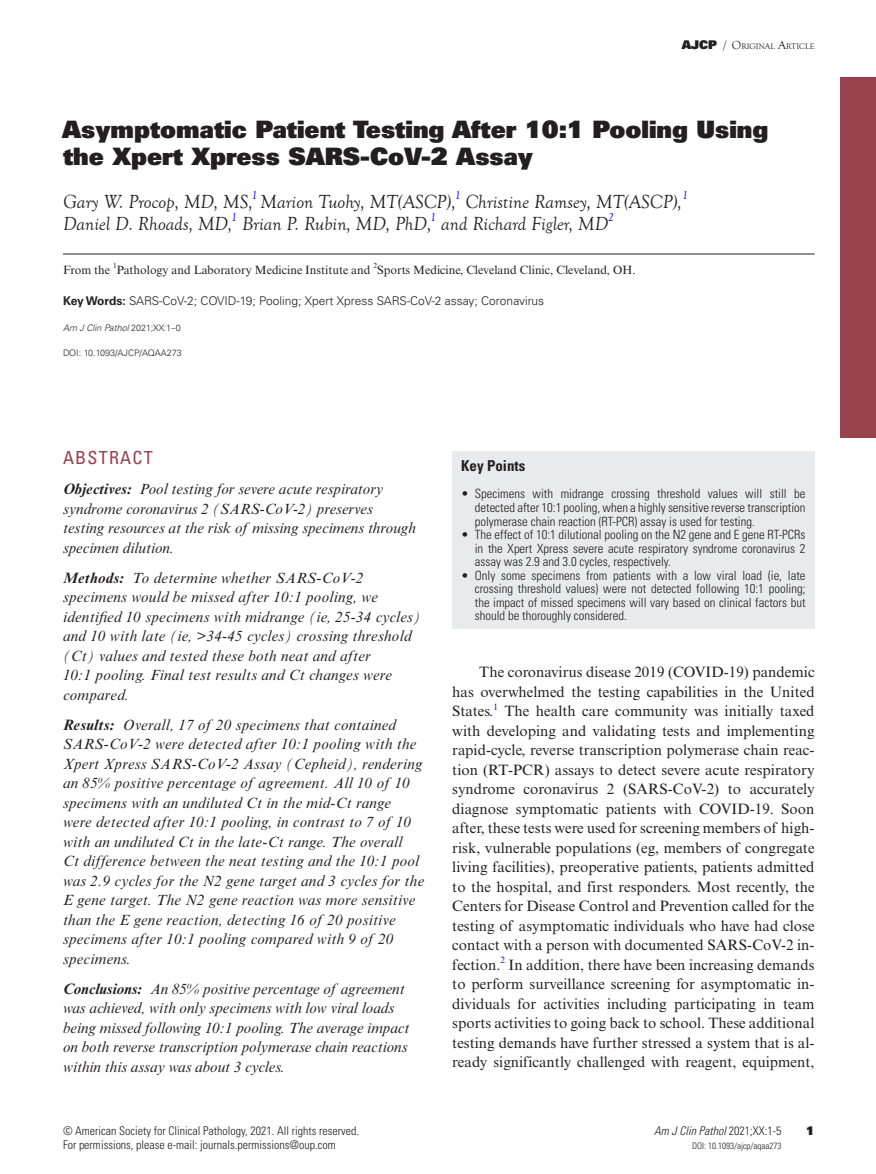
<style>
.page{position:relative;width:876px;height:1174px;background:#fff}
.page>*{position:absolute;margin:0;border:0;box-sizing:border-box;transform-origin:0 0}
.t1{font:24px/27px "Univers LT Std X Black";color:#231f20}
.t2{font:italic 19.5px "Goudy Old Style T";color:#231f20}
.t3{font:condensed 18px "Univers LT Std";letter-spacing:.07em;color:#99424e}
.t4{font:15px/19.5px "Times New Roman MT Std";letter-spacing:.005em;color:#231f20;text-align:justify}
.t5{font:italic 15px/19.5px "Times New Roman MT Std";letter-spacing:.02em;color:#231f20}
.t6{font:italic 15px/19.5px "Times New Roman MT Std";color:#231f20}
.t7{font:700 condensed 15px "Univers LT Std";color:#231f20}
.t8{font:300 condensed 12.75px/13.5px "Univers LT Std";color:#231f20;text-align:justify}
.t9{font:300 condensed 12px/13.5px "Univers LT Std";color:#231f20}
.t10{font:12px "Times New Roman MT Std";color:#231f20}
.t11{font:300 12px "Univers LT Std";color:#231f20}
.t12{font:italic 300 condensed 12px "Univers LT Std";color:#231f20}
.t13{font:12px "Univers LT Std X Black";color:#231f20}
.t14{font:italic 11.85px "Goudy Old Style T";color:#00f}
.t15{font:9.15px "Times New Roman MT Std";color:#00f}
.t16{font:300 condensed 9px "Univers LT Std";color:#231f20}
.t17{font:italic 300 9px "Univers LT Std";color:#231f20}
.t18{font:300 9px "Univers LT Std";color:#231f20}
.t19{font:8.4px "Goudy Old Style T";color:#231f20}
.t20{font:7.35px "Times New Roman MT Std";color:#231f20}
.s1{font-family:"Univers LT Std X Black";font-size:12px}
.s2{font-style:italic;font-size:12px}
.s3{font-size:12px}
.s4{font-weight:700}
.s5{font-style:normal}
.s6{font-style:normal;font-stretch:condensed}
</style>
<div class="page">
<hr style="left:63px;top:254px;width:751px;height:1px;background:#231f20">
<div style="left:841px;top:78px;width:35px;height:360px;background:#99424e"></div>
<div style="left:452px;top:451px;width:362px;height:178px;background:#e9eaeb"></div>
<p class="t19" style="left:682px;top:42px;width:134px"><span class="s1">AJCP</span> <span class="s2">/</span> <span class="s3">O</span>RIGINAL <span class="s3">A</span>RTICLE</p>
<h1 class="t1" style="left:62px;top:115px;width:708px">Asymptomatic Patient Testing After 10:1 Pooling Using the Xpert Xpress SARS-CoV-2 Assay</h1>
<h2 class="t2" style="left:63px;top:191px;width:394px">Gary W. Procop, MD, MS, Marion Tuohy, MT(ASCP),</h2>
<p class="t14" style="left:252px;top:189px;width:7px">1</p>
<p class="t14" style="left:455px;top:189px;width:7px">1</p>
<h2 class="t2" style="left:465px;top:191px;width:218px">Christine Ramsey, MT(ASCP),</h2>
<p class="t14" style="left:682px;top:189px;width:7px">1</p>
<h2 class="t2" style="left:63px;top:213px;width:171px">Daniel D. Rhoads, MD,</h2>
<p class="t14" style="left:231px;top:211px;width:7px">1</p>
<h2 class="t2" style="left:242px;top:213px;width:191px">Brian P. Rubin, MD, PhD,</h2>
<p class="t14" style="left:430px;top:211px;width:7px">1</p>
<h2 class="t2" style="left:441px;top:213px;width:169px">and Richard Figler, MD</h2>
<p class="t14" style="left:608px;top:211px;width:7px">2</p>
<p class="t10" style="left:63px;top:263px;width:49px">From the</p>
<p class="t20" style="left:113px;top:261px;width:5px">1</p>
<p class="t10" style="left:117px;top:263px;width:255px">Pathology and Laboratory Medicine Institute and</p>
<p class="t20" style="left:373px;top:261px;width:5px">2</p>
<p class="t10" style="left:377px;top:263px;width:260px">Sports Medicine, Cleveland Clinic, Cleveland, OH.</p>
<p class="t11" style="left:63px;top:294px;width:483px"><span class="s4">Key Words:</span> SARS-CoV-2; COVID-19; Pooling; Xpert Xpress SARS-CoV-2 assay; Coronavirus</p>
<p class="t17" style="left:63px;top:322px;width:119px">Am J Clin Pathol <span class="s5">2021</span><span class="s6">;</span><span class="s5">XX</span><span class="s6">:</span><span class="s5">1</span><span class="s6">–</span><span class="s5">0</span></p>
<p class="t18" style="left:63px;top:347px;width:120px">DOI: 10.1093/AJCP/AQAA273</p>
<p class="t3" style="left:63px;top:446px;width:91px">ABSTRACT</p>
<p class="t6" style="left:63px;top:479px;width:354px"><span class="s4">Objectives:</span> Pool testing for severe acute respiratory syndrome coronavirus 2 (SARS-CoV-2) preserves testing resources at the risk of missing specimens through specimen dilution.</p>
<p class="t5" style="left:63px;top:568px;width:359px"><span class="s4">Methods:</span> To determine whether SARS-CoV-2 specimens would be missed after 10:1 pooling, we identified 10 specimens with midrange (ie, 25-34 cycles) and 10 with late (ie, &gt;34-45 cycles) crossing threshold (Ct) values and tested these both neat and after<br>10:1 pooling. Final test results and Ct changes were compared.</p>
<p class="t5" style="left:63px;top:715px;width:363px"><span class="s4">Results:</span> Overall, 17 of 20 specimens that contained SARS-CoV-2 were detected after 10:1 pooling with the Xpert Xpress SARS-CoV-2 Assay (Cepheid), rendering an 85% positive percentage of agreement. All 10 of 10 specimens with an undiluted Ct in the mid-Ct range<br>were detected after 10:1 pooling, in contrast to 7 of 10 with an undiluted Ct in the late-Ct range. The overall<br>Ct difference between the neat testing and the 10:1 pool was 2.9 cycles for the N2 gene target and 3 cycles for the E gene target. The N2 gene reaction was more sensitive than the E gene reaction, detecting 16 of 20 positive specimens after 10:1 pooling compared with 9 of 20 specimens.</p>
<p class="t6" style="left:63px;top:979px;width:348px"><span class="s4">Conclusions:</span> An 85% positive percentage of agreement was achieved, with only specimens with low viral loads being missed following 10:1 pooling. The average impact on both reverse transcription polymerase chain reactions within this assay was about 3 cycles.</p>
<p class="t9" style="left:63px;top:1124px;width:298px">© American Society for Clinical Pathology, 2021. All rights reserved.<br>For permissions, please e-mail: journals.permissions@oup.com</p>
<p class="t7" style="left:461px;top:457px;width:66px">Key Points</p>
<p class="t8" style="left:475px;top:487px;width:332px;text-indent:-14px">• Specimens with midrange crossing threshold values will still be detected after 10:1 pooling, when a highly sensitive reverse transcription polymerase chain reaction (RT-PCR) assay is used for testing.</p>
<p class="t8" style="left:475px;top:528px;width:332px;text-indent:-14px">• The effect of 10:1 dilutional pooling on the N2 gene and E gene RT-PCRs in the Xpert Xpress severe acute respiratory syndrome coronavirus 2 assay was 2.9 and 3.0 cycles, respectively.</p>
<p class="t8" style="left:475px;top:568px;width:332px;text-indent:-14px">• Only some specimens from patients with a low viral load (ie, late crossing threshold values) were not detected following 10:1 pooling; the impact of missed specimens will vary based on clinical factors but should be thoroughly considered.</p>
<p class="t4" style="left:452px;top:662px;width:364px;text-indent:27px">The coronavirus disease 2019 (COVID-19) pandemic has overwhelmed the testing capabilities in the United States.<sup>1</sup> The health care community was initially taxed with developing and validating tests and implementing rapid-cycle, reverse transcription polymerase chain reac&shy;tion (RT-PCR) assays to detect severe acute respiratory syndrome coronavirus 2 (SARS-CoV-2) to accurately diagnose symptomatic patients with COVID-19. Soon after, these tests were used for screening members of high&shy;risk, vulnerable populations (eg, members of congregate living facilities), preoperative patients, patients admitted to the hospital, and first responders. Most recently, the Centers for Disease Control and Prevention called for the testing of asymptomatic individuals who have had close contact with a person with documented SARS-CoV-2 in&shy;fection.</p>
<p class="t15" style="left:500px;top:954px;width:6px">2</p>
<p class="t4" style="left:452px;top:955px;width:364px;text-indent:56px">In addition, there have been increasing demands to perform surveillance screening for asymptomatic in&shy;dividuals for activities including participating in team sports activities to going back to school. These additional testing demands have further stressed a system that is al&shy;ready significantly challenged with reagent, equipment,</p>
<p class="t12" style="left:654px;top:1124px;width:129px">Am J Clin Pathol <span class="s5">2021;XX:1-5</span></p>
<p class="t16" style="left:692px;top:1140px;width:91px">DOI: 10.1093/ajcp/aqaa273</p>
<p class="t13" style="left:806px;top:1123px;width:10px">1</p>
</div>
